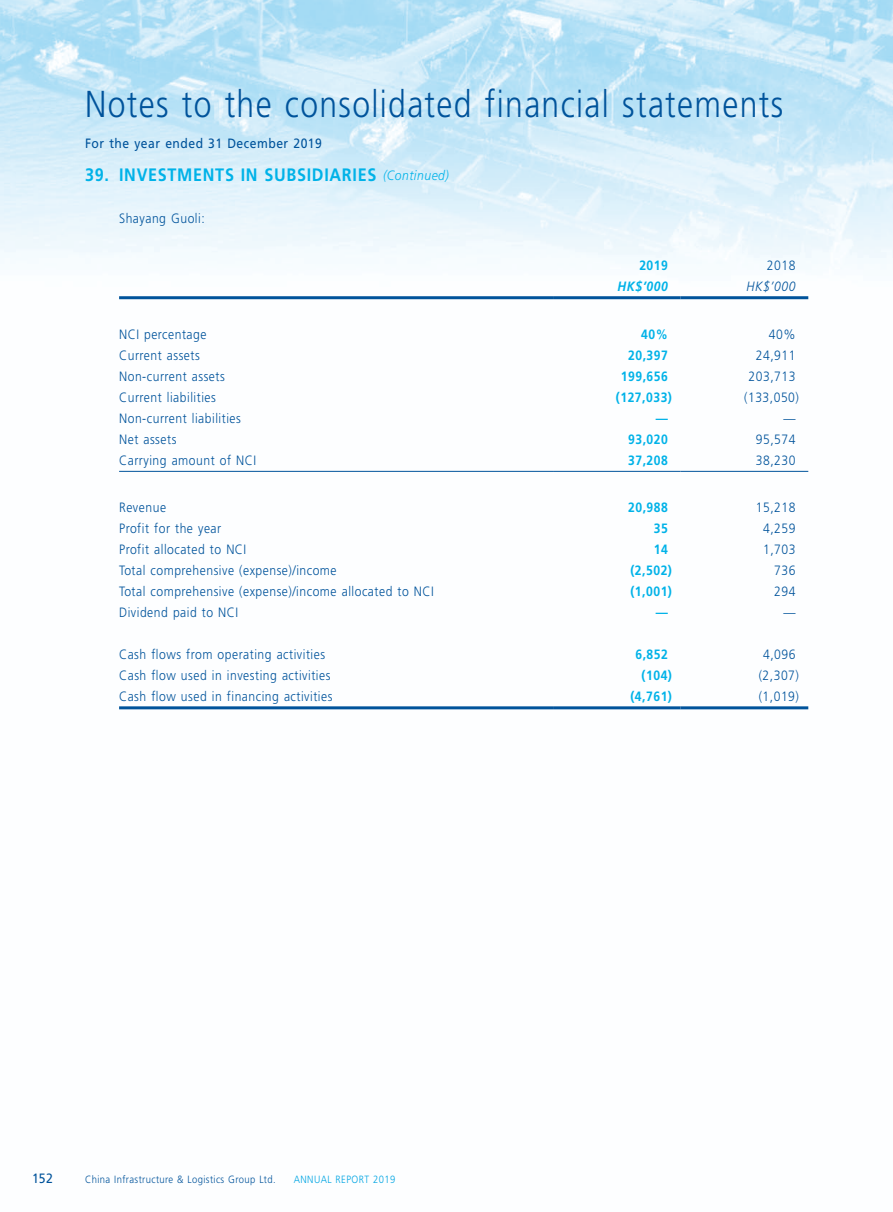
<style>
.page{position:relative;width:893px;height:1212px;background:#fff}
.page>*{position:absolute;margin:0;border:0;box-sizing:border-box;transform-origin:0 0}
.t1{font:300 37.5px "Frutiger";letter-spacing:.04em;color:#00539b;scale:.85 1}
.t2{font:700 18px "Frutiger";letter-spacing:.04em;color:#00b2e8;scale:.9 1}
.t3{font:300 13.5px "Frutiger";letter-spacing:.04em;color:#00539b;scale:.9 1}
.t4{font:700 13.5px "Frutiger";letter-spacing:.04em;color:#00b2e8;scale:.9 1}
.t5{font:13.5px "Frutiger";letter-spacing:.04em;color:#00539b;scale:.9 1}
.t6{font:italic 700 13.5px "Frutiger";color:#00b2e8;scale:.9 1}
.t7{font:italic 300 13.5px "Frutiger";color:#00539b;scale:.9 1}
.t8{font:300 10.5px "Frutiger";letter-spacing:.04em;color:#00539b;scale:.9 1}
.t9{font:300 10.5px "Frutiger";letter-spacing:.04em;color:#00a5e3;scale:.9 1}
.s1{font-weight:300;font-style:italic;font-size:13.5px}
</style>
<div class="page">
<img style="left:0;top:0;width:892px;height:710px">
<hr style="left:119px;top:296px;width:434px;height:3px;background:#00539b">
<hr style="left:553px;top:296px;width:127px;height:3px;background:#00539b">
<hr style="left:680px;top:296px;width:128px;height:3px;background:#00539b">
<hr style="left:119px;top:471px;width:434px;height:1px;background:#00539b">
<hr style="left:553px;top:471px;width:127px;height:1px;background:#00539b">
<hr style="left:680px;top:471px;width:128px;height:1px;background:#00539b">
<hr style="left:119px;top:706px;width:434px;height:3px;background:#00539b">
<hr style="left:553px;top:706px;width:127px;height:3px;background:#00539b">
<hr style="left:680px;top:706px;width:128px;height:3px;background:#00539b">
<h1 class="t1" style="left:85px;top:89px;width:822px">Notes to the consolidated financial statements</h1>
<p class="t5" style="left:85px;top:138px;width:265px">For the year ended 31 December 2019</p>
<h2 class="t2" style="left:85px;top:168px;width:406px">39. INVESTMENTS IN SUBSIDIARIES <span class="s1">(Continued)</span></h2>
<p class="t3" style="left:119px;top:213px;width:97px">Shayang Guoli:</p>
<p class="t4" style="left:639px;top:259px;width:33px">2019</p>
<p class="t3" style="left:767px;top:259px;width:33px">2018</p>
<p class="t6" style="left:617px;top:280px;width:57px">HK$’000</p>
<p class="t7" style="left:746px;top:280px;width:56px">HK$’000</p>
<p class="t3" style="left:119px;top:329px;width:99px">NCI percentage</p>
<p class="t4" style="left:641px;top:329px;width:31px">40%</p>
<p class="t3" style="left:768px;top:329px;width:31px">40%</p>
<p class="t3" style="left:119px;top:350px;width:91px">Current assets</p>
<p class="t4" style="left:628px;top:350px;width:46px">20,397</p>
<p class="t3" style="left:755px;top:350px;width:46px">24,911</p>
<p class="t3" style="left:119px;top:371px;width:119px">Non-current assets</p>
<p class="t4" style="left:621px;top:371px;width:54px">199,656</p>
<p class="t3" style="left:748px;top:371px;width:54px">203,713</p>
<p class="t3" style="left:119px;top:392px;width:109px">Current liabilities</p>
<p class="t4" style="left:616px;top:392px;width:64px">(127,033)</p>
<p class="t3" style="left:744px;top:392px;width:62px">(133,050)</p>
<p class="t3" style="left:119px;top:413px;width:137px">Non-current liabilities</p>
<p class="t4" style="left:655px;top:413px;width:15px">—</p>
<p class="t3" style="left:783px;top:413px;width:15px">—</p>
<p class="t3" style="left:119px;top:434px;width:65px">Net assets</p>
<p class="t4" style="left:628px;top:434px;width:46px">93,020</p>
<p class="t3" style="left:755px;top:434px;width:46px">95,574</p>
<p class="t3" style="left:119px;top:455px;width:154px">Carrying amount of NCI</p>
<p class="t4" style="left:628px;top:455px;width:46px">37,208</p>
<p class="t3" style="left:755px;top:455px;width:46px">38,230</p>
<p class="t3" style="left:119px;top:502px;width:54px">Revenue</p>
<p class="t4" style="left:628px;top:502px;width:46px">20,988</p>
<p class="t3" style="left:755px;top:502px;width:46px">15,218</p>
<p class="t3" style="left:119px;top:523px;width:115px">Profit for the year</p>
<p class="t4" style="left:654px;top:523px;width:17px">35</p>
<p class="t3" style="left:763px;top:523px;width:38px">4,259</p>
<p class="t3" style="left:119px;top:544px;width:143px">Profit allocated to NCI</p>
<p class="t4" style="left:654px;top:544px;width:17px">14</p>
<p class="t3" style="left:763px;top:544px;width:38px">1,703</p>
<p class="t3" style="left:119px;top:565px;width:243px">Total comprehensive (expense)/income</p>
<p class="t4" style="left:630px;top:565px;width:48px">(2,502)</p>
<p class="t3" style="left:774px;top:565px;width:25px">736</p>
<p class="t3" style="left:119px;top:586px;width:351px">Total comprehensive (expense)/income allocated to NCI</p>
<p class="t4" style="left:630px;top:586px;width:48px">(1,001)</p>
<p class="t3" style="left:774px;top:586px;width:25px">294</p>
<p class="t3" style="left:119px;top:607px;width:134px">Dividend paid to NCI</p>
<p class="t4" style="left:655px;top:607px;width:15px">—</p>
<p class="t3" style="left:783px;top:607px;width:15px">—</p>
<p class="t3" style="left:119px;top:649px;width:230px">Cash flows from operating activities</p>
<p class="t4" style="left:635px;top:649px;width:38px">6,852</p>
<p class="t3" style="left:763px;top:649px;width:38px">4,096</p>
<p class="t3" style="left:119px;top:670px;width:236px">Cash flow used in investing activities</p>
<p class="t4" style="left:641px;top:670px;width:35px">(104)</p>
<p class="t3" style="left:758px;top:670px;width:46px">(2,307)</p>
<p class="t3" style="left:119px;top:691px;width:238px">Cash flow used in financing activities</p>
<p class="t4" style="left:630px;top:691px;width:48px">(4,761)</p>
<p class="t3" style="left:758px;top:691px;width:46px">(1,019)</p>
<p class="t5" style="left:32px;top:1173px;width:24px">152</p>
<p class="t8" style="left:85px;top:1175px;width:213px">China Infrastructure &amp; Logistics Group Ltd.</p>
<p class="t9" style="left:294px;top:1175px;width:114px">ANNUAL REPORT 2019</p>
</div>
